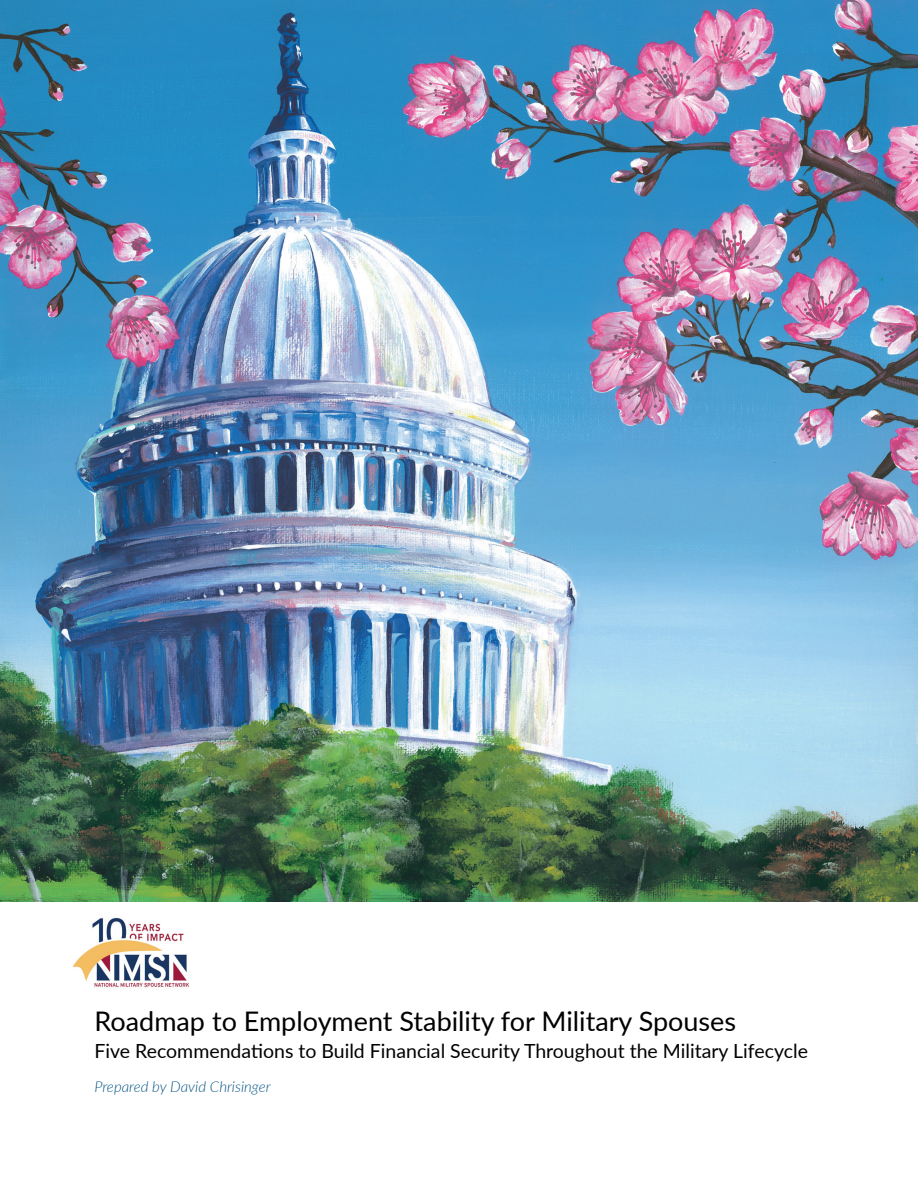
<style>
.page{position:relative;width:918px;height:1188px;background:#fff}
.page>*{position:absolute;margin:0;border:0;box-sizing:border-box;transform-origin:0 0}
.t1{font:27px "Lato";color:#000001}
.t2{font:19.5px "Lato";color:#000001}
.t3{font:italic 300 15px "Lato";color:#085586}
</style>
<div class="page">
<img style="left:0;top:0;width:918px;height:902px">
<img style="left:72px;top:917px;width:117px;height:70px">
<h1 class="t1" style="left:94px;top:1002px;width:643px">Roadmap to Employment Stability for Military Spouses</h1>
<p class="t2" style="left:94px;top:1037px;width:715px">Five Recommendations to Build Financial Security Throughout the Military Lifecycle</p>
<p class="t3" style="left:94px;top:1076px;width:178px">Prepared by David Chrisinger</p>
</div>
